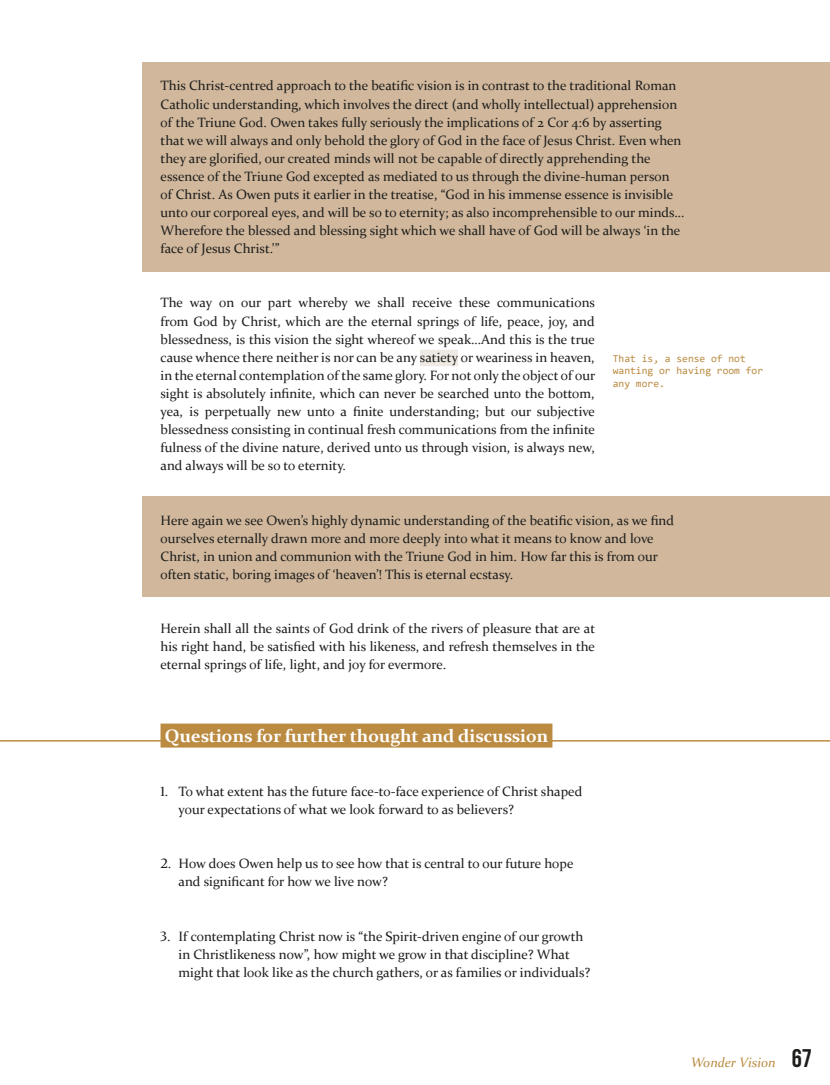
<style>
.page{position:relative;width:830px;height:1085px;background:#fff}
.page>*{position:absolute;margin:0;border:0;box-sizing:border-box;transform-origin:0 0}
.t1{font:700 18px "Constantia";color:#fff}
.t2{font:13.5px/18.1px "Constantia";color:#1d1d1b}
.t3{font:italic 13.5px "Constantia";color:#bb8b42}
.t4{font:10.5px/12.6px "Consolas";color:#bb8b42}
.s1{font-family:"Bebas Neue";font-weight:700;font-style:normal;font-size:25.5px;color:#1d1d1b}
</style>
<div class="page">
<div style="left:142px;top:62px;width:687px;height:209px;background:#d1b89d"></div>
<div style="left:420px;top:350px;width:37px;height:16px;background:#eee9e3"></div>
<div style="left:142px;top:496px;width:687px;height:100px;background:#d1b89d"></div>
<hr style="left:0;top:740px;width:829px;height:1px;background:#bb8b42">
<div style="left:160px;top:723px;width:392px;height:24px;background:#bb8b42"></div>
<p class="t2" style="left:160px;top:76px;width:525px">This Christ-centred approach to the beatific vision is in contrast to the traditional Roman Catholic understanding, which involves the direct (and wholly intellectual) apprehension of the Triune God. Owen takes fully seriously the implications of 2 Cor 4:6 by asserting that we will always and only behold the glory of God in the face of Jesus Christ. Even when they are glorified, our created minds will not be capable of directly apprehending the essence of the Triune God excepted as mediated to us through the divine-human person of Christ. As Owen puts it earlier in the treatise, “God in his immense essence is invisible unto our corporeal eyes, and will be so to eternity; as also incomprehensible to our minds… Wherefore the blessed and blessing sight which we shall have of God will be always ‘in the face of Jesus Christ.’”</p>
<p class="t2" style="left:160px;top:293px;width:436px;text-align:justify">The way on our part whereby we shall receive these communications from God by Christ, which are the eternal springs of life, peace, joy, and blessedness, is this vision the sight whereof we speak…And this is the true cause whence there neither is nor can be any satiety or weariness in heaven, in the eternal contemplation of the same glory. For not only the object of our sight is absolutely infinite, which can never be searched unto the bottom, yea, is perpetually new unto a finite understanding; but our subjective blessedness consisting in continual fresh communications from the infinite fulness of the divine nature, derived unto us through vision, is always new, and always will be so to eternity.</p>
<p class="t4" style="left:612px;top:351px;width:152px">That is, a sense of not wanting or having room for any more.</p>
<p class="t2" style="left:160px;top:510px;width:514px">Here again we see Owen’s highly dynamic understanding of the beatific vision, as we find ourselves eternally drawn more and more deeply into what it means to know and love Christ, in union and communion with the Triune God in him. How far this is from our often static, boring images of ‘heaven’! This is eternal ecstasy.</p>
<p class="t2" style="left:160px;top:618px;width:436px;text-align:justify">Herein shall all the saints of God drink of the rivers of pleasure that are at his right hand, be satisfied with his likeness, and refresh themselves in the eternal springs of life, light, and joy for evermore.</p>
<h1 class="t1" style="left:165px;top:723px;width:385px">Questions for further thought and discussion</h1>
<p class="t2" style="left:178px;top:781px;width:405px;text-indent:-18px">1. To what extent has the future face-to-face experience of Christ shaped your expectations of what we look forward to as believers?</p>
<p class="t2" style="left:178px;top:853px;width:396px;text-indent:-18px">2. How does Owen help us to see how that is central to our future hope and significant for how we live now?</p>
<p class="t2" style="left:178px;top:926px;width:413px;text-indent:-18px">3. If contemplating Christ now is “the Spirit-driven engine of our growth in Christlikeness now”, how might we grow in that discipline? What might that look like as the church gathers, or as families or individuals?</p>
<p class="t3" style="left:690px;top:1053px;width:123px">Wonder Vision <span class="s1">67</span></p>
</div>
